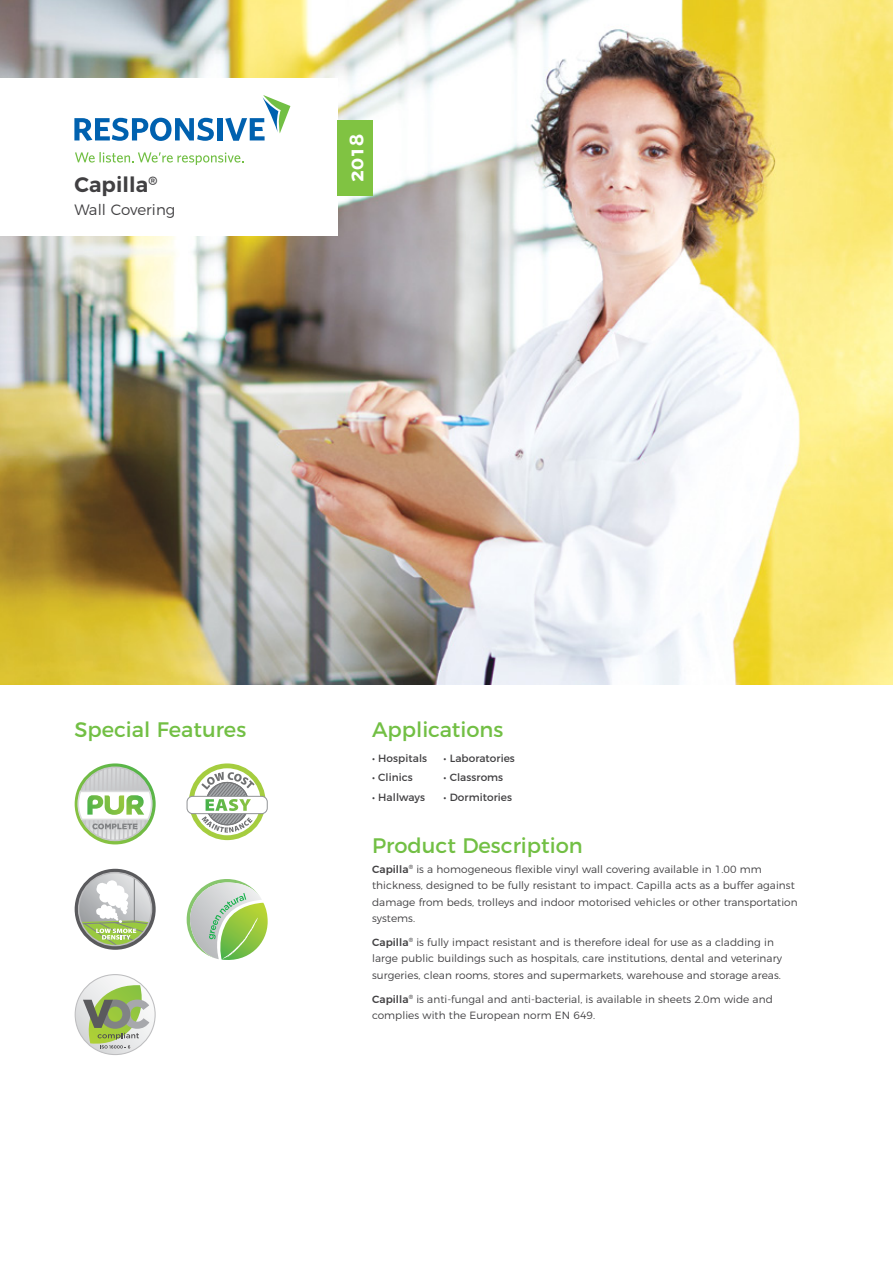
<style>
.page{position:relative;width:893px;height:1263px;background:#fff}
.page>*{position:absolute;margin:0;border:0;box-sizing:border-box;transform-origin:0 0}
.t1{font:21px "Montserrat";color:#72bf44}
.t2{font:600 21px "Montserrat";letter-spacing:.005em;color:#414042}
.t3{font:600 19.5px "Montserrat";color:#fff}
.t4{font:300 15px "Montserrat";letter-spacing:.005em;color:#414042}
.t5{font:300 10.5px/16.5px "Montserrat";letter-spacing:.005em;color:#414042}
.t6{font:10.5px "Montserrat";letter-spacing:.005em;color:#414042}
.s1{font-weight:500}
</style>
<div class="page">
<img style="left:0;top:0;width:893px;height:684px">
<div style="left:0;top:78px;width:338px;height:158px;background:#fff"></div>
<svg style="left:74px;top:118px;width:140px;height:23px"></svg>
<div style="left:217px;top:118px;width:6px;height:22px;background:#0061af"></div>
<svg style="left:225px;top:95px;width:65px;height:46px"></svg>
<svg style="left:75px;top:152px;width:168px;height:13px"></svg>
<div style="left:338px;top:120px;width:35px;height:76px;background:#80c342"></div>
<svg style="left:75px;top:974px;width:80px;height:80px"></svg>
<div style="left:75px;top:974px;width:81px;height:81px;border:1px solid #bdbdbf;border-radius:50%"></div>
<svg style="left:83px;top:985px;width:66px;height:63px;background:#aebd92"></svg>
<svg style="left:75px;top:763px;width:81px;height:81px"></svg>
<svg style="left:77px;top:767px;width:76px;height:74px"></svg>
<svg style="left:75px;top:869px;width:81px;height:81px"></svg>
<svg style="left:78px;top:873px;width:74px;height:73px"></svg>
<svg style="left:187px;top:879px;width:81px;height:81px"></svg>
<div style="left:187px;top:796px;width:81px;height:18px;border:1px solid #919396;border-radius:6px"></div>
<svg style="left:189px;top:763px;width:77px;height:77px"></svg>
<h1 class="t2" style="left:74px;top:167px;width:85px">Capilla<sup>®</sup></h1>
<h3 class="t4" style="left:74px;top:198px;width:103px">Wall Covering</h3>
<h2 class="t3" style="left:341px;top:182px;width:50px;rotate:-90deg">2018</h2>
<h1 class="t1" style="left:74px;top:712px;width:173px">Special Features</h1>
<h1 class="t1" style="left:372px;top:712px;width:133px">Applications</h1>
<p class="t6" style="left:372px;top:750px;width:57px">• Hospitals</p>
<p class="t6" style="left:372px;top:769px;width:42px">• Clinics</p>
<p class="t6" style="left:372px;top:789px;width:54px">• Hallways</p>
<p class="t6" style="left:444px;top:750px;width:73px">• Laboratories</p>
<p class="t6" style="left:444px;top:769px;width:61px">• Classroms</p>
<p class="t6" style="left:444px;top:789px;width:70px">• Dormitories</p>
<h1 class="t1" style="left:372px;top:829px;width:212px">Product Description</h1>
<p class="t5" style="left:372px;top:860px;width:427px"><span class="s1">Capilla</span><sup>®</sup> is a homogeneous flexible vinyl wall covering available in 1.00 mm thickness, designed to be fully resistant to impact. Capilla acts as a buffer against damage from beds, trolleys and indoor motorised vehicles or other transportation systems.</p>
<p class="t5" style="left:372px;top:933px;width:412px"><span class="s1">Capilla</span><sup>®</sup> is fully impact resistant and is therefore ideal for use as a cladding in large public buildings such as hospitals, care institutions, dental and veterinary surgeries, clean rooms, stores and supermarkets, warehouse and storage areas.</p>
<p class="t5" style="left:372px;top:990px;width:402px"><span class="s1">Capilla</span><sup>®</sup> is anti-fungal and anti-bacterial, is available in sheets 2.0m wide and complies with the European norm EN 649.</p>
</div>
